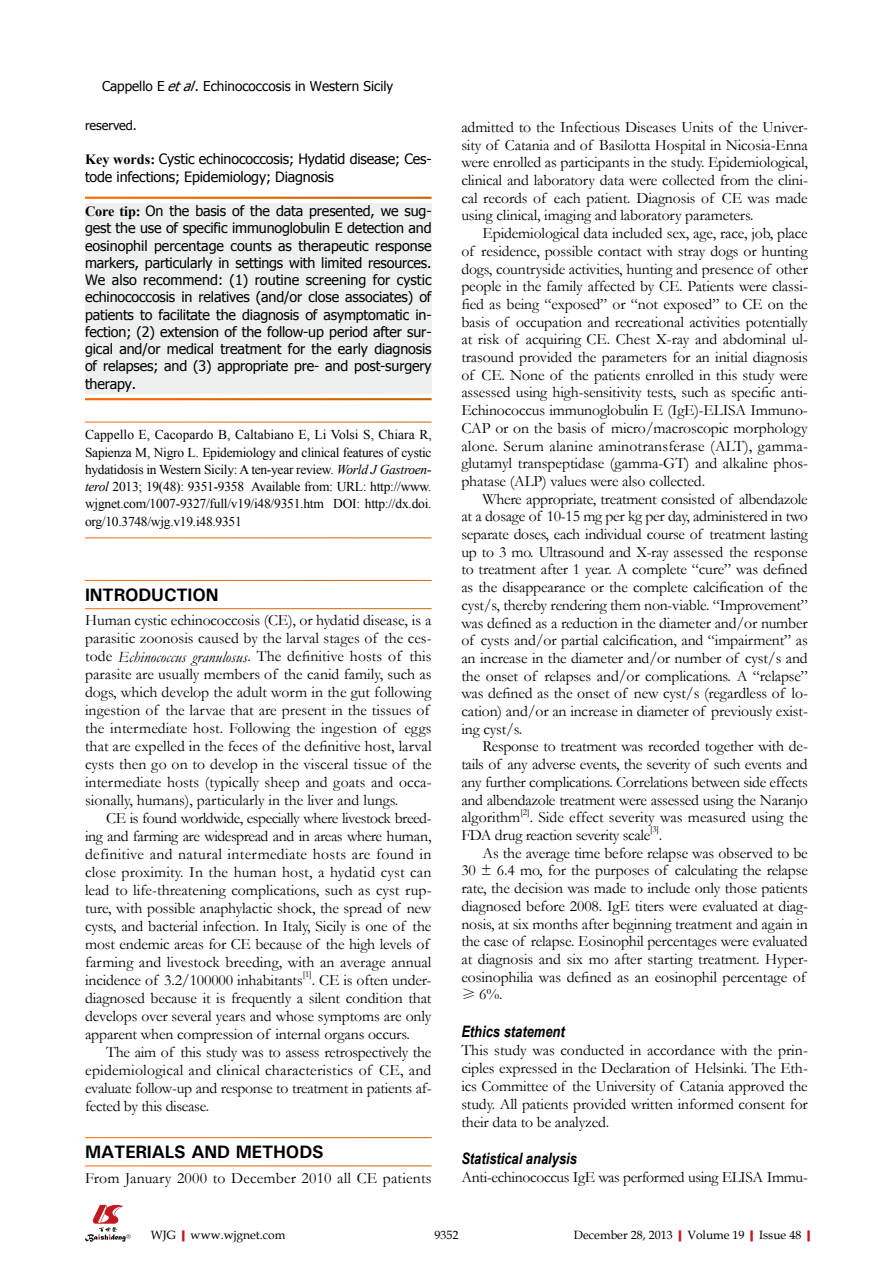
<style>
.page{position:relative;width:893px;height:1263px;background:#fff}
.page>*{position:absolute;margin:0;border:0;box-sizing:border-box;transform-origin:0 0}
.t1{font:700 18px "Univers";letter-spacing:-.01em;color:#000}
.t2{font:15.75px/17.7px "Garamond";letter-spacing:-.01em;color:#000;text-align:justify}
.t3{font:15.75px "Garamond";letter-spacing:-.03em;color:#000}
.t4{font:15.75px "Garamond";letter-spacing:.01em;color:#000}
.t5{font:italic 700 15.75px "Arial Narrow";color:#000}
.t6{font:14.25px/17.2px "Tahoma";letter-spacing:-.01em;color:#000}
.t7{font:13.5px/17.2px "Times New Roman";letter-spacing:-.015em;color:#000;text-align:justify}
.t8{font:13.5px "Tahoma";color:#000}
.t9{font:12.75px "Tahoma";letter-spacing:-.005em;color:#000}
.t10{font:12px "Book Antiqua";color:#000}
.t11{font:9.15px "Garamond";color:#000}
.s1{font-style:italic}
.s2{font-family:"Times New Roman";font-weight:700}
.s3{font-family:"Sim Sun";font-size:14.25px}
.s4{font-weight:700;color:#c01920}
</style>
<div class="page">
<div style="left:85px;top:203px;width:347px;height:191px;background:#eeefef"></div>
<svg style="left:85px;top:1205px;width:46px;height:37px"></svg>
<p class="t8" style="left:102px;top:77px;width:293px">Cappello E <span class="s1">etal</span>. Echinococcosis in Western Sicily</p>
<p class="t9" style="left:85px;top:117px;width:53px">reserved.</p>
<p class="t6" style="left:85px;top:150px;width:348px"><span class="s2">Key words:</span> Cystic echinococcosis; Hydatid disease; Ces&shy;tode infections; Epidemiology; Diagnosis</p>
<p class="t6" style="left:85px;top:202px;width:348px;text-align:justify"><span class="s2">Core tip:</span> On the basis of the data presented, we sug&shy;gest the use of specific immunoglobulin E detection and eosinophil percentage counts as therapeutic response markers, particularly in settings with limited resources.<br>We also recommend: (1) routine screening for cystic echinococcosis in relatives (and/or close associates) of patients to facilitate the diagnosis of asymptomatic in&shy;fection; (2) extension of the follow-up period after sur&shy;gical and/or medical treatment for the early diagnosis of relapses; and (3) appropriate pre- and post-surgery therapy.</p>
<p class="t7" style="left:85px;top:426px;width:348px">Cappello E, Cacopardo B, Caltabiano E, Li Volsi S, Chiara R, Sapienza M, Nigro L. Epidemiology and clinical features of cystic hydatidosis in Western Sicily: A ten-year review. <span class="s1">World J Gastroen&shy;terol</span> 2013; 19(48): 9351-9358 Available from: URL: http://www. wjgnet.com/1007-9327/full/v19/i48/9351.htm DOI: http://dx.doi. org/10.3748/wjg.v19.i48.9351</p>
<p class="t1" style="left:85px;top:583px;width:135px">INTRODUCTION</p>
<p class="t2" style="left:85px;top:611px;width:348px;text-align:left">Human cystic echinococcosis (CE), or hydatid disease, is a parasitic zoonosis caused by the larval stages of the ces&shy;tode <span class="s1">Echinococcus granulosus</span>. The definitive hosts of this parasite are usually members of the canid family, such as dogs, which develop the adult worm in the gut following ingestion of the larvae that are present in the tissues of the intermediate host. Following the ingestion of eggs that are expelled in the feces of the definitive host, larval cysts then go on to develop in the visceral tissue of the intermediate hosts (typically sheep and goats and occa&shy;sionally, humans), particularly in the liver and lungs.</p>
<p class="t2" style="left:85px;top:809px;width:348px;text-align:left;text-indent:21px">CE is found worldwide, especially where livestock breed&shy;ing and farming are widespread and in areas where human, definitive and natural intermediate hosts are found in close proximity. In the human host, a hydatid cyst can lead to life-threatening complications, such as cyst rup&shy;ture, with possible anaphylactic shock, the spread of new cysts, and bacterial infection. In Italy, Sicily is one of the most endemic areas for CE because of the high levels of farming and livestock breeding, with an average annual incidence of 3.2/100000 inhabitants</p>
<p class="t11" style="left:303px;top:968px;width:11px">[1]</p>
<p class="t2" style="left:85px;top:970px;width:348px;text-indent:227px">. CE is often under&shy;diagnosed because it is frequently a silent condition that develops over several years and whose symptoms are only apparent when compression of internal organs occurs.</p>
<p class="t2" style="left:85px;top:1042px;width:348px;text-indent:21px">The aim of this study was to assess retrospectively the epidemiological and clinical characteristics of CE, and evaluate follow-up and response to treatment in patients af&shy;fected by this disease.</p>
<p class="t1" style="left:85px;top:1140px;width:240px">MATERIALS AND METHODS</p>
<p class="t4" style="left:85px;top:1167px;width:348px">From January 2000 to December 2010 all CE patients</p>
<p class="t2" style="left:461px;top:118px;width:348px">admitted to the Infectious Diseases Units of the Univer&shy;sity of Catania and of Basilotta Hospital in Nicosia-Enna were enrolled as participants in the study. Epidemiological, clinical and laboratory data were collected from the clini&shy;cal records of each patient. Diagnosis of CE was made using clinical, imaging and laboratory parameters.</p>
<p class="t2" style="left:461px;top:224px;width:348px;text-indent:21px">Epidemiological data included sex, age, race, job, place of residence, possible contact with stray dogs or hunting dogs, countryside activities, hunting and presence of other people in the family affected by CE. Patients were classi&shy;fied as being “exposed” or “not exposed” to CE on the basis of occupation and recreational activities potentially at risk of acquiring CE. Chest X-ray and abdominal ul&shy;trasound provided the parameters for an initial diagnosis of CE. None of the patients enrolled in this study were assessed using high-sensitivity tests, such as specific anti-Echinococcus immunoglobulin E (IgE)-ELISA Immuno-CAP or on the basis of micro/macroscopic morphology alone. Serum alanine aminotransferase (ALT), gamma&shy;glutamyl transpeptidase (gamma-GT) and alkaline phos&shy;phatase (ALP) values were also collected.</p>
<p class="t2" style="left:461px;top:489px;width:348px;text-indent:21px">Where appropriate, treatment consisted of albendazole at a dosage of 10-15 mg per kg per day, administered in two separate doses, each individual course of treatment lasting up to 3 mo. Ultrasound and X-ray assessed the response to treatment after 1 year. A complete “cure” was defined as the disappearance or the complete calcification of the cyst/s, thereby rendering them non-viable. “Improvement” was defined as a reduction in the diameter and/or number of cysts and/or partial calcification, and “impairment” as an increase in the diameter and/or number of cyst/s and the onset of relapses and/or complications. A “relapse” was defined as the onset of new cyst/s (regardless of lo&shy;cation) and/or an increase in diameter of previously exist&shy;ing cyst/s.</p>
<p class="t2" style="left:461px;top:737px;width:348px;text-indent:21px">Response to treatment was recorded together with de&shy;tails of any adverse events, the severity of such events and any further complications. Correlations between side effects and albendazole treatment were assessed using the Naranjo algorithm</p>
<p class="t11" style="left:520px;top:806px;width:11px">[2]</p>
<p class="t2" style="left:461px;top:808px;width:348px;text-indent:68px">. Side effect severity was measured using the<br>FDA drug reaction severity scale</p>
<p class="t11" style="left:650px;top:823px;width:10px">[3]</p>
<p class="t2" style="left:659px;top:826px;width:5px">.</p>
<p class="t2" style="left:483px;top:843px;width:327px">As the average time before relapse was observed to be</p>
<p class="t2" style="left:461px;top:861px;width:348px">30 ± 6.4 mo, for the purposes of calculating the relapse</p>
<p class="t2" style="left:461px;top:879px;width:348px">rate, the decision was made to include only those patients</p>
<p class="t2" style="left:461px;top:896px;width:348px">diagnosed before 2008. IgE titers were evaluated at diag-</p>
<p class="t2" style="left:461px;top:914px;width:348px">nosis, at six months after beginning treatment and again in</p>
<p class="t2" style="left:461px;top:932px;width:348px">the case of relapse. Eosinophil percentages were evaluated</p>
<p class="t2" style="left:461px;top:950px;width:348px">at diagnosis and six mo after starting treatment. Hyper-</p>
<p class="t2" style="left:461px;top:967px;width:346px">eosinophilia was defined as an eosinophil percentage of</p>
<p class="t2" style="left:461px;top:985px;width:43px"><span class="s3">≥</span> 6%.</p>
<p class="t5" style="left:461px;top:1019px;width:105px">Ethics statement</p>
<p class="t2" style="left:461px;top:1040px;width:348px">This study was conducted in accordance with the prin&shy;ciples expressed in the Declaration of Helsinki. The Eth&shy;ics Committee of the University of Catania approved the study. All patients provided written informed consent for their data to be analyzed.</p>
<p class="t5" style="left:461px;top:1147px;width:117px">Statistical analysis</p>
<p class="t3" style="left:461px;top:1167px;width:348px">Anti-echinococcus IgE was performed using ELISA Immu-</p>
<p class="t10" style="left:151px;top:1226px;width:136px">WJG<span class="s4">|</span>www.wjgnet.com</p>
<p class="t10" style="left:434px;top:1226px;width:25px">9352</p>
<p class="t10" style="left:574px;top:1226px;width:243px">December 28, 2013<span class="s4">|</span>Volume 19<span class="s4">|</span>Issue 48<span class="s4">|</span></p>
</div>
